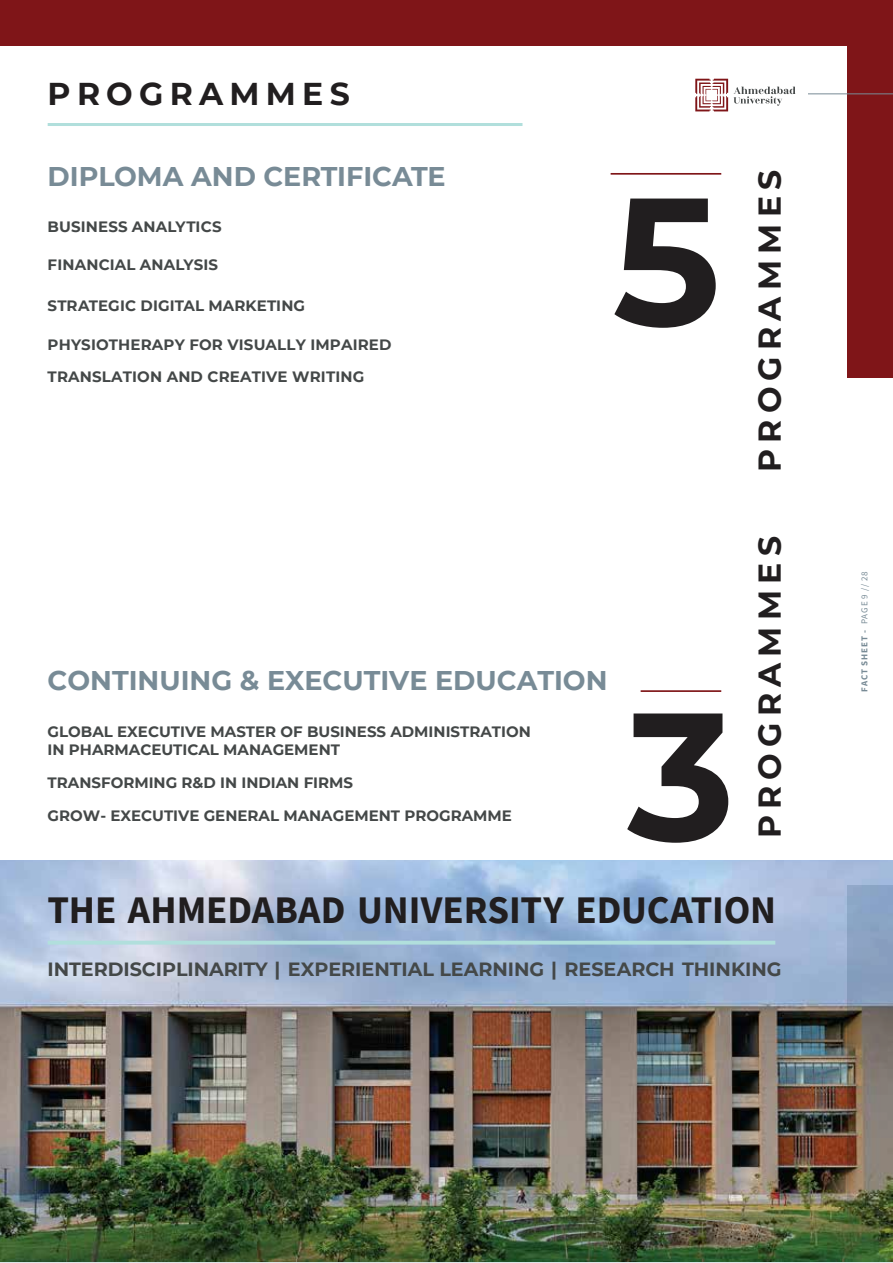
<style>
.page{position:relative;width:893px;height:1263px;background:#fff}
.page>*{position:absolute;margin:0;border:0;box-sizing:border-box;transform-origin:0 0}
.t1{font:700 181.5px "Montserrat";color:#211e1f}
.t2{font:700 39px "Source Sans Pro";letter-spacing:-.005em;color:#211e1f}
.t3{font:700 31.5px "Montserrat";letter-spacing:.2em;color:#211e1f}
.t4{font:700 27px "Montserrat";color:#788b96}
.t5{font:700 19.2px "Montserrat";color:#444848}
.t6{font:700 15px/32.2px "Montserrat";color:#444848}
.t7{font:700 9px "Source Sans Pro";letter-spacing:.1em;color:#788b96}
.s1{font-weight:400}
</style>
<div class="page">
<div style="left:0;top:0;width:893px;height:377px;background:#7f1518"></div>
<div style="left:0;top:46px;width:847px;height:1170px;background:#fff"></div>
<img style="left:0;top:860px;width:893px;height:402px">
<hr style="left:641px;top:690px;width:80px;height:2px;background:#7f1518">
<hr style="left:808px;top:93px;width:85px;height:1px;background:#788b96">
<svg style="left:695px;top:79px;width:33px;height:32px"></svg>
<svg style="left:734px;top:87px;width:61px;height:19px"></svg>
<hr style="left:48px;top:123px;width:474px;height:3px;background:#b1dfdc">
<hr style="left:611px;top:173px;width:110px;height:2px;background:#7f1518">
<hr style="left:48px;top:941px;width:727px;height:3px;background:#b1dfdc">
<h3 class="t3" style="left:48px;top:72px;width:304px">PROGRAMMES</h3>
<h3 class="t4" style="left:48px;top:157px;width:399px">DIPLOMA AND CERTIFICATE</h3>
<p class="t6" style="left:48px;top:210px;width:175px">BUSINESS ANALYTICS</p>
<p class="t6" style="left:48px;top:248px;width:172px">FINANCIAL ANALYSIS</p>
<p class="t6" style="left:48px;top:289px;width:259px">STRATEGIC DIGITAL MARKETING</p>
<p class="t6" style="left:48px;top:328px;width:345px">PHYSIOTHERAPY FOR VISUALLY IMPAIRED<br>TRANSLATION AND CREATIVE WRITING</p>
<h1 class="t1" style="left:613px;top:130px;width:109px">5</h1>
<h3 class="t4" style="left:48px;top:661px;width:561px">CONTINUING &amp; EXECUTIVE EDUCATION</h3>
<p class="t6" style="left:48px;top:722px;width:485px;line-height:18px">GLOBAL EXECUTIVE MASTER OF BUSINESS ADMINISTRATION<br>IN PHARMACEUTICAL MANAGEMENT</p>
<p class="t6" style="left:48px;top:766px;width:307px">TRANSFORMING R&amp;D IN INDIAN FIRMS</p>
<p class="t6" style="left:48px;top:799px;width:466px">GROW- EXECUTIVE GENERAL MANAGEMENT PROGRAMME</p>
<h1 class="t1" style="left:627px;top:645px;width:109px">3</h1>
<h3 class="t3" style="left:747px;top:472px;width:304px;rotate:-90deg">PROGRAMMES</h3>
<h3 class="t3" style="left:747px;top:838px;width:304px;rotate:-90deg">PROGRAMMES</h3>
<h2 class="t2" style="left:48px;top:884px;width:730px">THE AHMEDABAD UNIVERSITY EDUCATION</h2>
<p class="t5" style="left:48px;top:955px;width:735px">INTERDISCIPLINARITY | EXPERIENTIAL LEARNING | RESEARCH THINKING</p>
<p class="t7" style="left:858px;top:692px;width:122px;rotate:-90deg">FACT SHEET - <span class="s1">PAGE 9 // 28</span></p>
</div>
